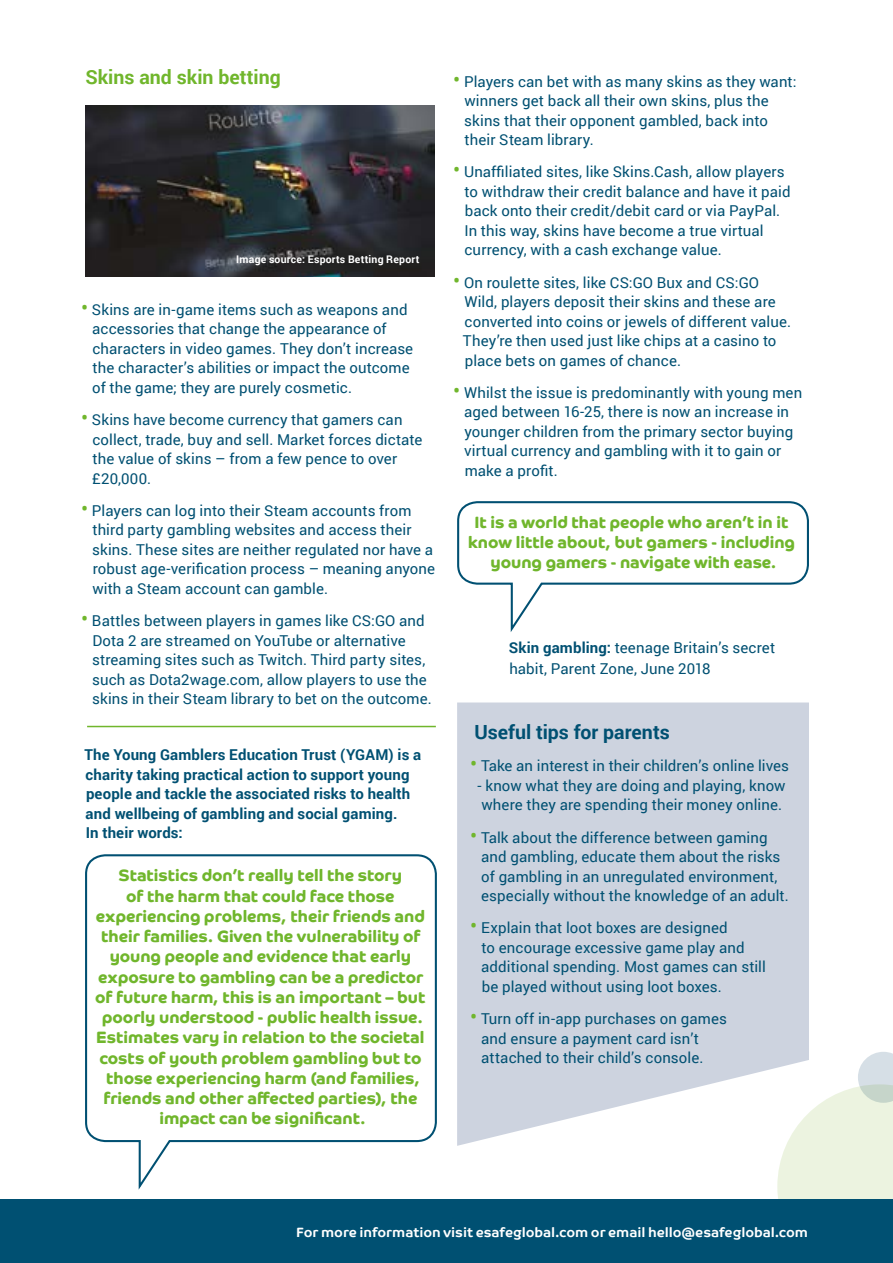
<style>
.page{position:relative;width:893px;height:1263px;background:#fff}
.page>*{position:absolute;margin:0;border:0;box-sizing:border-box;transform-origin:0 0}
.t1{font:700 19.5px "Roboto";color:#005072}
.t2{font:700 19.5px "Roboto";color:#70b62c}
.t3{font:16.5px/20.2px "Co Headline Bd";color:#70b62c;text-align:center}
.t4{font:15px/19.5px "Roboto";letter-spacing:.005em;color:#005072}
.t5{font:700 15px/19.5px "Roboto";letter-spacing:.01em;color:#005072}
.t6{font:13.5px "Co Text Bd";letter-spacing:-.005em;color:#fff}
.t7{font:700 10.5px "Roboto";letter-spacing:.02em;color:#fff}
.s1{font-size:21px;color:#70b62c}
.s2{font-weight:700}
</style>
<div class="page">
<svg style="left:777px;top:1052px;width:116px;height:147px"></svg>
<div style="left:0;top:1199px;width:893px;height:64px;background:#005072"></div>
<img style="left:85px;top:106px;width:350px;height:170px">
<svg style="left:457px;top:501px;width:352px;height:131px"></svg>
<svg style="left:457px;top:702px;width:352px;height:444px;background:#d1d7e2"></svg>
<svg style="left:85px;top:854px;width:352px;height:336px"></svg>
<hr style="left:87px;top:726px;width:349px;height:1px;background:#70b62c">
<h1 class="t2" style="left:85px;top:64px;width:197px">Skins and skin betting</h1>
<p class="t7" style="left:236px;top:252px;width:185px">Image source: Esports Betting Report</p>
<p class="t4" style="left:92px;top:299px;width:322px;text-indent:-11px"><span class="s1">•</span> Skins are in-game items such as weapons and accessories that change the appearance of characters in video games. They don’t increase the character’s abilities or impact the outcome of the game; they are purely cosmetic.</p>
<p class="t4" style="left:92px;top:409px;width:332px;text-indent:-11px"><span class="s1">•</span> Skins have become currency that gamers can collect, trade, buy and sell. Market forces dictate the value of skins – from a few pence to over £20,000.</p>
<p class="t4" style="left:92px;top:500px;width:344px;text-indent:-11px"><span class="s1">•</span> Players can log into their Steam accounts from third party gambling websites and access their skins. These sites are neither regulated nor have a robust age-verification process – meaning anyone with a Steam account can gamble.</p>
<p class="t4" style="left:92px;top:610px;width:341px;text-indent:-11px"><span class="s1">•</span> Battles between players in games like CS:GO and Dota 2 are streamed on YouTube or alternative streaming sites such as Twitch. Third party sites, such as Dota2wage.com, allow players to use the skins in their Steam library to bet on the outcome.</p>
<p class="t5" style="left:84px;top:745px;width:338px">The Young Gamblers Education Trust (YGAM) is a charity taking practical action to support young people and tackle the associated risks to health and wellbeing of gambling and social gaming.<br>In their words:</p>
<p class="t3" style="left:95px;top:866px;width:332px">Statistics don’t really tell the story<br>of the harm that could face those experiencing problems, their friends and their families. Given the vulnerability of young people and evidence that early exposure to gambling can be a predictor of future harm, this is an important – but poorly understood - public health issue.<br>Estimates vary in relation to the societal costs of youth problem gambling but to those experiencing harm (and families, friends and other affected parties), the impact can be significant.</p>
<p class="t4" style="left:464px;top:71px;width:334px;text-indent:-11px"><span class="s1">•</span> Players can bet with as many skins as they want: winners get back all their own skins, plus the skins that their opponent gambled, back into their Steam library.</p>
<p class="t4" style="left:464px;top:162px;width:328px;text-indent:-11px"><span class="s1">•</span> Unaffiliated sites, like Skins.Cash, allow players to withdraw their credit balance and have it paid back onto their credit/debit card or via PayPal.<br>In this way, skins have become a true virtual currency, with a cash exchange value.</p>
<p class="t4" style="left:463px;top:272px;width:330px;text-indent:-10px"><span class="s1">•</span> On roulette sites, like CS:GO Bux and CS:GO Wild, players deposit their skins and these are converted into coins or jewels of different value.<br>They’re then used just like chips at a casino to place bets on games of chance.</p>
<p class="t4" style="left:464px;top:382px;width:339px;text-indent:-11px"><span class="s1">•</span> Whilst the issue is predominantly with young men aged between 16-25, there is now an increase in younger children from the primary sector buying virtual currency and gambling with it to gain or make a profit.</p>
<p class="t3" style="left:468px;top:512px;width:328px">It is a world that people who aren’t in it know little about, but gamers - including young gamers - navigate with ease.</p>
<p class="t4" style="left:509px;top:636px;width:268px;line-height:21px"><span class="s2">Skin gambling:</span> teenage Britain’s secret habit, Parent Zone, June 2018</p>
<h1 class="t1" style="left:475px;top:718px;width:197px">Useful tips for parents</h1>
<p class="t4" style="left:470px;top:756px;width:320px"><span class="s1">•</span> Take an interest in their children’s online lives</p>
<p class="t4" style="left:477px;top:775px;width:309px">- know what they are doing and playing, know where they are spending their money online.</p>
<p class="t4" style="left:481px;top:827px;width:309px;text-indent:-11px"><span class="s1">•</span> Talk about the difference between gaming and gambling, educate them about the risks of gambling in an unregulated environment, especially without the knowledge of an adult.</p>
<p class="t4" style="left:481px;top:918px;width:286px;text-indent:-11px"><span class="s1">•</span> Explain that loot boxes are designed<br>to encourage excessive game play and additional spending. Most games can still be played without using loot boxes.</p>
<p class="t4" style="left:481px;top:1008px;width:247px;text-indent:-11px"><span class="s1">•</span> Turn off in-app purchases on games and ensure a payment card isn’t attached to their child’s console.</p>
<p class="t6" style="left:296px;top:1224px;width:513px">For more information visit esafeglobal.com or email hello@esafeglobal.com</p>
</div>
